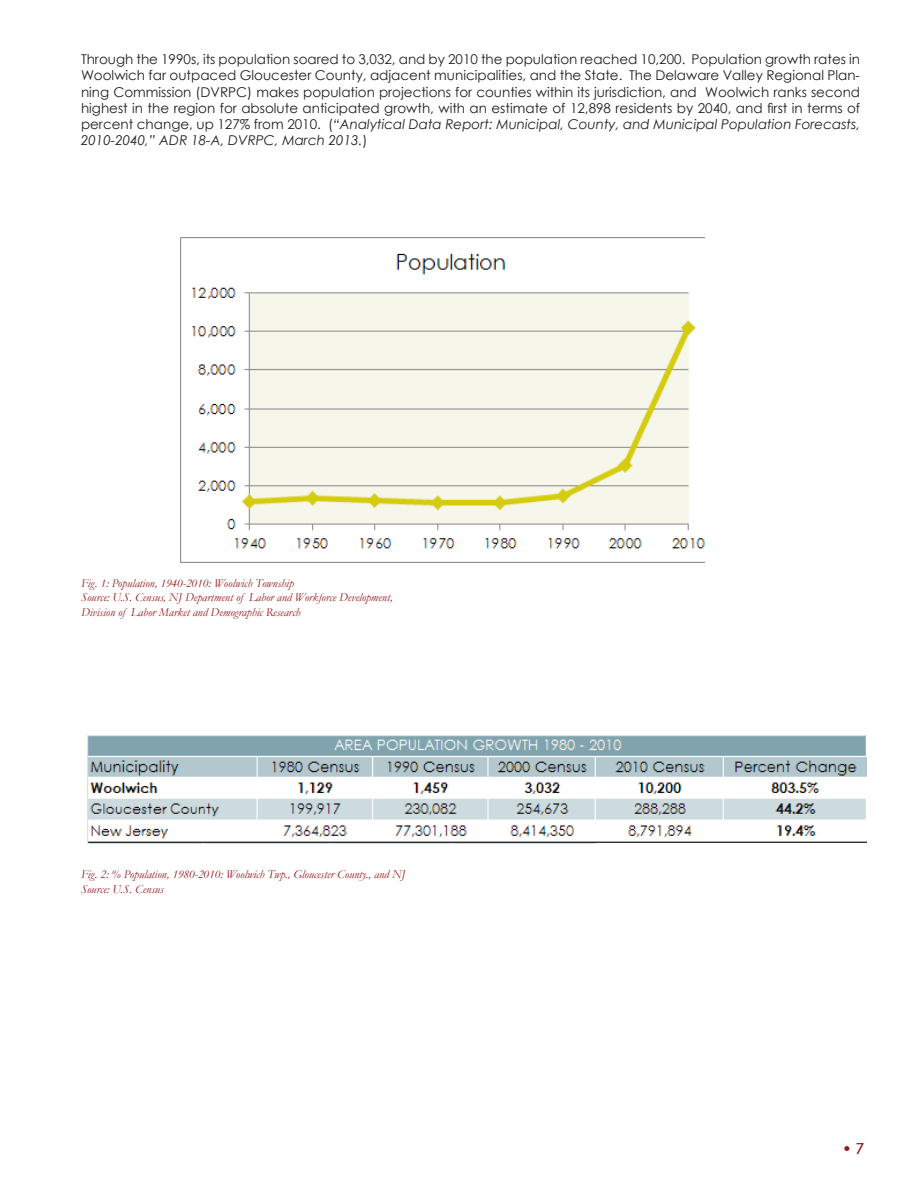
<style>
.page{position:relative;width:918px;height:1188px;background:#fff}
.page>*{position:absolute;margin:0;border:0;box-sizing:border-box;transform-origin:0 0}
.t1{font:15px "Century Gothic";color:#981a1e}
.t2{font:13.5px/16.2px "Century Gothic";color:#231f20;text-align:justify}
.t3{font:italic 12px/14.4px "Garamond";color:#981a1e}
.s1{font-style:italic}
</style>
<div class="page">
<img style="left:181px;top:237px;width:524px;height:325px">
<img style="left:87px;top:736px;width:779px;height:108px">
<p class="t2" style="left:81px;top:51px;width:781px">Through the 1990s, its population soared to 3,032, and by 2010 the population reached 10,200. Population growth rates in Woolwich far outpaced Gloucester County, adjacent municipalities, and the State. The Delaware Valley Regional Plan&shy;ning Commission (DVRPC) makes population projections for counties within its jurisdiction, and Woolwich ranks second highest in the region for absolute anticipated growth, with an estimate of 12,898 residents by 2040, and first in terms of percent change, up 127% from 2010. (<span class="s1">“Analytical Data Report: Municipal, County, and Municipal Population Forecasts, 2010-2040,” ADR 18-A, DVRPC, March 2013.</span>)</p>
<p class="t3" style="left:81px;top:575px;width:214px">Fig. 1: Population, 1940-2010: Woolwich Township</p>
<p class="t3" style="left:81px;top:590px;width:313px">Source: U.S. Census, NJ Department of Labor and Workforce Development,<br>Division of Labor Market and Demographic Research</p>
<p class="t3" style="left:81px;top:867px;width:326px">Fig. 2: % Population, 1980-2010: Woolwich Twp., Gloucester County., and NJ</p>
<p class="t3" style="left:81px;top:881px;width:84px">Source: U.S. Census</p>
<p class="t1" style="left:842px;top:1138px;width:23px">• 7</p>
</div>
